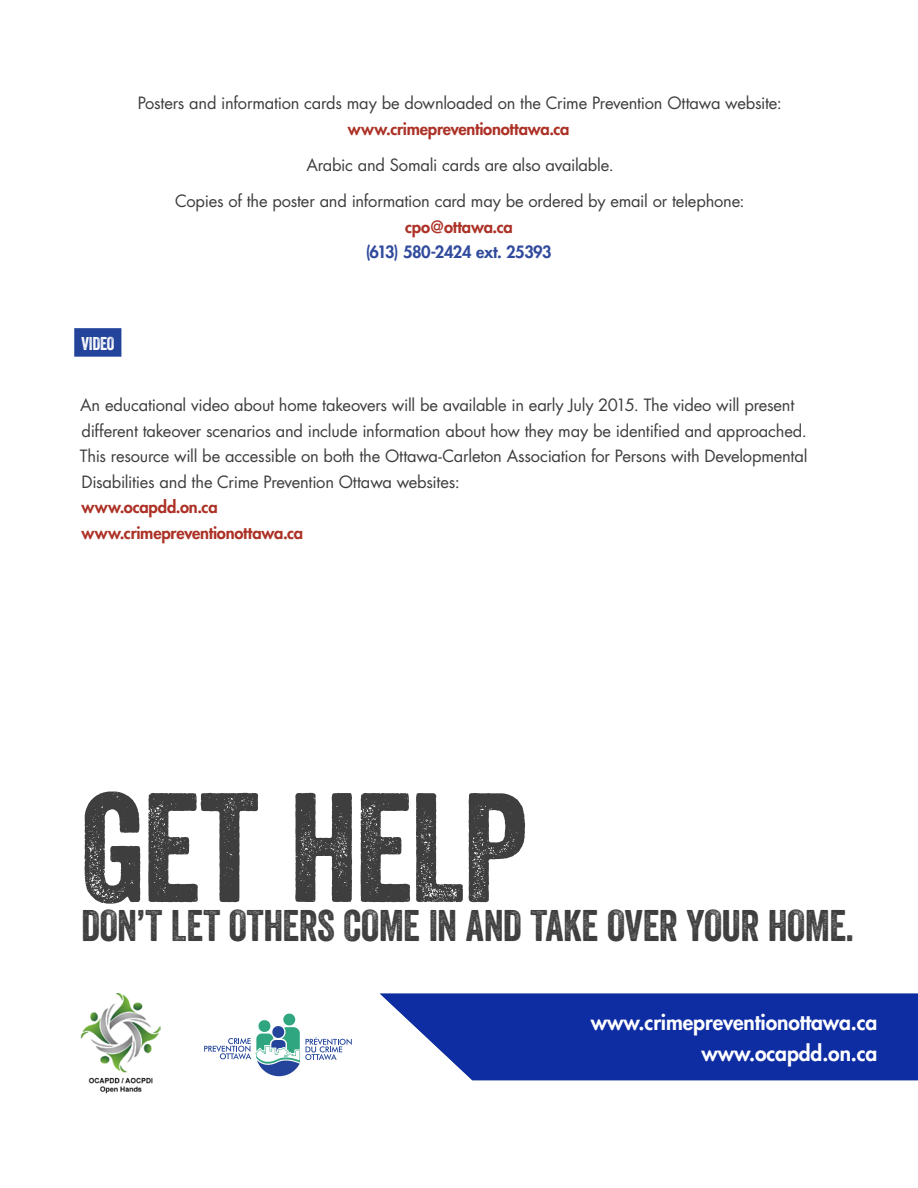
<style>
.page{position:relative;width:918px;height:1188px;background:#fff}
.page>*{position:absolute;margin:0;border:0;box-sizing:border-box;transform-origin:0 0}
.Title_Call_to_Action{font:150.3px "Veneer";letter-spacing:-.025em;color:#3e3e3f}
.Title_Call_to_Action-2{font:42.9px "Veneer";letter-spacing:-.01em;color:#3e3e3f}
.Websites__Rear_Cover{font:800 21px "Futura Std";letter-spacing:-.005em;color:#fff}
.Sub_Header_10_13_5{font:18px "Veneer";letter-spacing:-.015em;color:#fff}
.Case_Study_Text_11_1{font:16.5px/25.5px "Futura Std";letter-spacing:-.015em;color:#3e3e3f;text-align:center}
.s1{font-weight:800;color:#ac3126}
.s2{font-weight:800;color:#304a9d}
</style>
<div class="page">
<div style="left:74px;top:328px;width:47px;height:29px;background:#23449a"></div>
<svg style="left:380px;top:994px;width:538px;height:86px;background:#233fab"></svg>
<img style="left:81px;top:994px;width:80px;height:100px">
<svg style="left:204px;top:1014px;width:148px;height:62px"></svg>
<p class="Case_Study_Text_11_1" style="left:138px;top:90px;width:645px">Posters and information cards may be downloaded on the Crime Prevention Ottawa website: <span class="s1">www.crimepreventionottawa.ca</span></p>
<p class="Case_Study_Text_11_1" style="left:306px;top:152px;width:309px">Arabic and Somali cards are also available.</p>
<p class="Case_Study_Text_11_1" style="left:175px;top:189px;width:571px">Copies of the poster and information card may be ordered by email or telephone: <span class="s1">cpo@ottawa.ca<br></span><span class="s2">(613) 580-2424 ext. 25393</span></p>
<p class="Sub_Header_10_13_5" style="left:82px;top:332px;width:34px">VIDEO</p>
<p class="Case_Study_Text_11_1" style="left:80px;top:393px;width:729px;text-align:left">An educational video about home takeovers will be available in early July 2015. The video will present different takeover scenarios and include information about how they may be identified and approached.<br>This resource will be accessible on both the Ottawa-Carleton Association for Persons with Developmental Disabilities and the Crime Prevention Ottawa websites:<br><span class="s1">www.ocapdd.on.ca<br>www.crimepreventionottawa.ca</span></p>
<p class="Title_Call_to_Action" style="left:81px;top:756px;width:449px">Get heLP</p>
<p class="Title_Call_to_Action-2" style="left:81px;top:900px;width:775px">DON’T LET OTHERS COME IN AND TAKE OVER YOUR HOME.</p>
<p class="Websites__Rear_Cover" style="left:591px;top:1009px;width:288px">www.crimepreventionottawa.ca</p>
<p class="Websites__Rear_Cover" style="left:701px;top:1040px;width:178px">www.ocapdd.on.ca</p>
</div>
